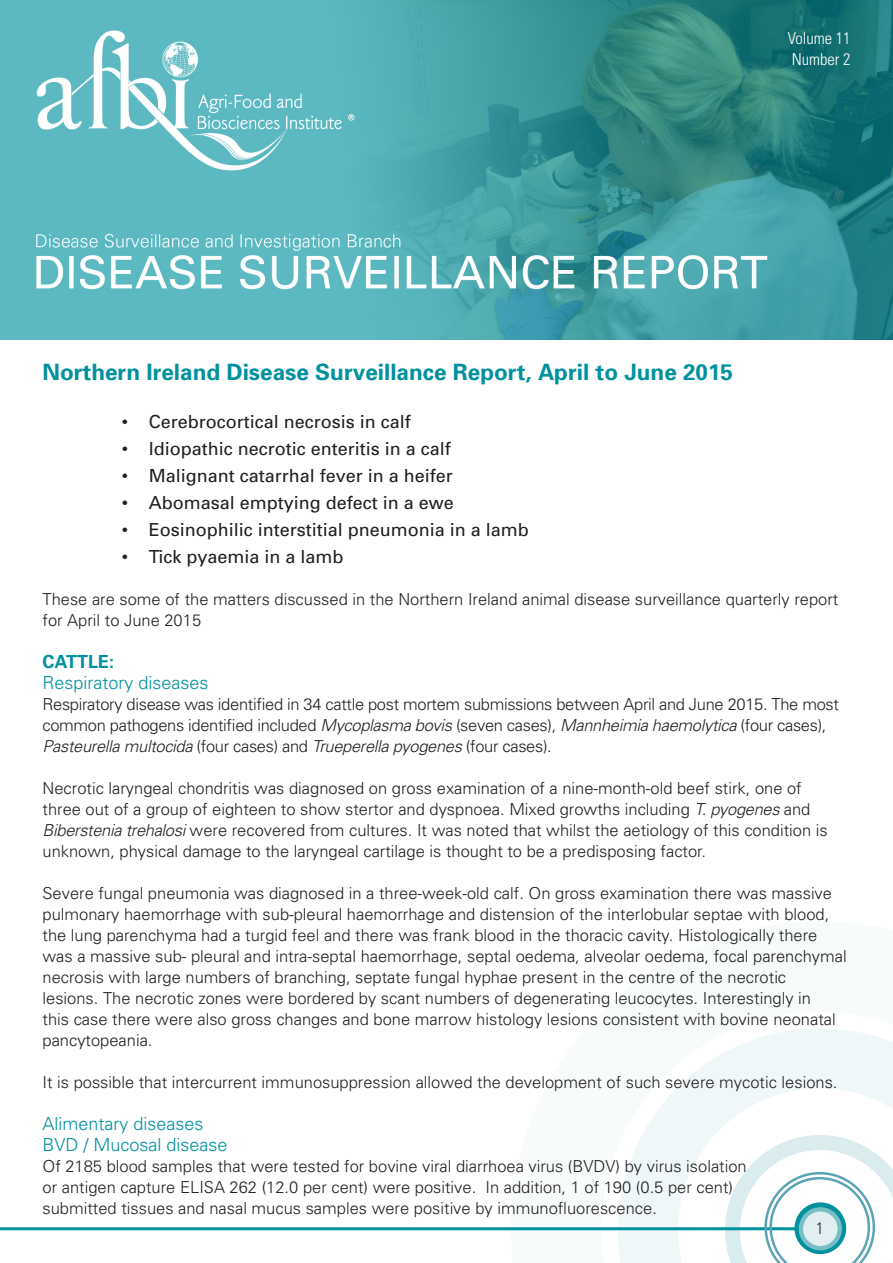
<style>
.page{position:relative;width:893px;height:1263px;background:#fff}
.page>*{position:absolute;margin:0;border:0;box-sizing:border-box;transform-origin:0 0}
.DSR_Title{font:700 22.5px "Univers";color:#00919f}
.t1{font:18px "Univers";color:#231f20}
.Disease_Headline{font:300 18px "Univers";color:#00919f}
.Animal_headline{font:700 18px "Univers";color:#00919f}
.t2{font:300 16.5px/21px "Univers";color:#231f20}
.t3{font:300 16.5px/21px "Univers";letter-spacing:-.02em;color:#231f20}
.t4{font:300 condensed 16.5px "Univers";color:#fff}
.t5{font:300 condensed 16.5px "Univers";color:#231f20}
.s1{font-style:italic}
</style>
<div class="page">
<svg style="left:511px;top:1029px;width:382px;height:234px"></svg>
<hr style="left:0;top:1227px;width:833px;height:3px;background:#00919f">
<svg style="left:725px;top:1135px;width:168px;height:128px"></svg>
<img style="left:0;top:0;width:893px;height:340px">
<p class="t4" style="left:788px;top:28px;width:64px">Volume 11</p>
<p class="t4" style="left:792px;top:49px;width:60px">Number 2</p>
<p class="DSR_Title" style="left:43px;top:357px;width:692px">Northern Ireland Disease Surveillance Report, April to June 2015</p>
<p class="t1" style="left:122px;top:410px;width:291px">• Cerebrocortical necrosis in calf</p>
<p class="t1" style="left:122px;top:437px;width:331px">• Idiopathic necrotic enteritis in a calf</p>
<p class="t1" style="left:122px;top:464px;width:333px">• Malignant catarrhal fever in a heifer</p>
<p class="t1" style="left:122px;top:491px;width:334px">• Abomasal emptying defect in a ewe</p>
<p class="t1" style="left:122px;top:518px;width:409px">• Eosinophilic interstitial pneumonia in a lamb</p>
<p class="t1" style="left:122px;top:545px;width:223px">• Tick pyaemia in a lamb</p>
<p class="t2" style="left:43px;top:588px;width:797px">These are some of the matters discussed in the Northern Ireland animal disease surveillance quarterly report for April to June 2015</p>
<p class="Animal_headline" style="left:43px;top:650px;width:73px">CATTLE:</p>
<p class="Disease_Headline" style="left:43px;top:672px;width:168px">Respiratory diseases</p>
<p class="t3" style="left:43px;top:693px;width:798px">Respiratory disease was identified in 34 cattle post mortem submissions between April and June 2015. The most common pathogens identified included <span class="s1">Mycoplasma bovis</span> (seven cases), <span class="s1">Mannheimia haemolytica</span> (four cases),<br><span class="s1">Pasteurella multocida</span> (four cases) and <span class="s1">Trueperella pyogenes</span> (four cases).</p>
<p class="t2" style="left:43px;top:777px;width:787px">Necrotic laryngeal chondritis was diagnosed on gross examination of a nine-month-old beef stirk, one of three out of a group of eighteen to show stertor and dyspnoea. Mixed growths including <span class="s1">T. pyogenes</span> and <span class="s1">Biberstenia trehalosi</span> were recovered from cultures. It was noted that whilst the aetiology of this condition is unknown, physical damage to the laryngeal cartilage is thought to be a predisposing factor.</p>
<p class="t2" style="left:43px;top:882px;width:806px">Severe fungal pneumonia was diagnosed in a three-week-old calf. On gross examination there was massive pulmonary haemorrhage with sub-pleural haemorrhage and distension of the interlobular septae with blood, the lung parenchyma had a turgid feel and there was frank blood in the thoracic cavity. Histologically there was a massive sub- pleural and intra-septal haemorrhage, septal oedema, alveolar oedema, focal parenchymal necrosis with large numbers of branching, septate fungal hyphae present in the centre of the necrotic<br>lesions. The necrotic zones were bordered by scant numbers of degenerating leucocytes. Interestingly in<br>this case there were also gross changes and bone marrow histology lesions consistent with bovine neonatal pancytopeania.</p>
<p class="t2" style="left:43px;top:1071px;width:796px">It is possible that intercurrent immunosuppression allowed the development of such severe mycotic lesions.</p>
<p class="Disease_Headline" style="left:43px;top:1113px;width:163px">Alimentary diseases</p>
<p class="Disease_Headline" style="left:43px;top:1134px;width:187px">BVD / Mucosal disease</p>
<p class="t2" style="left:43px;top:1155px;width:706px">Of 2185 blood samples that were tested for bovine viral diarrhoea virus (BVDV) by virus isolation</p>
<p class="t2" style="left:43px;top:1176px;width:692px">or antigen capture ELISA 262 (12.0 per cent) were positive. In addition, 1 of 190 (0.5 per cent)</p>
<p class="t2" style="left:43px;top:1197px;width:616px">submitted tissues and nasal mucus samples were positive by immunofluorescence.</p>
<p class="t5" style="left:816px;top:1218px;width:9px">1</p>
</div>
